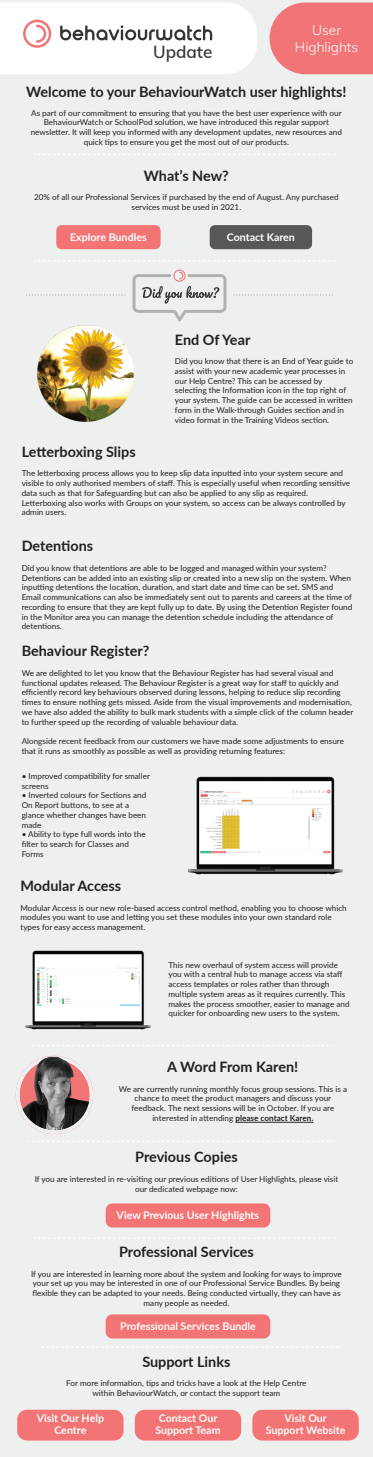
<style>
.page{position:relative;width:373px;height:1457px;background:#fff}
.page>*{position:absolute;margin:0;border:0;box-sizing:border-box;transform-origin:0 0}
.t1{font:600 17.06px "Muli";color:#363534}
.t2{font:700 14.38px "Lato";color:#231f20}
.t3{font:300 13.69px/16.4px "Muli";color:#fff;text-align:center}
.t4{font:700 10.62px/11.9px "Lato";color:#fff;text-align:center}
.t5{font:8.12px/9.8px "Lato";color:#231f20}
.s1{font-weight:700}
</style>
<div class="page">
<div style="left:0;top:0;width:372px;height:1456px;background:#eef0f0"></div>
<svg style="left:269px;top:2px;width:103px;height:72px;background:#f07e80"></svg>
<svg style="left:0;top:2px;width:257px;height:72px;background:#f5f3f3"></svg>
<svg style="left:34px;top:154px;width:301px;height:1px"></svg>
<svg style="left:38px;top:260px;width:297px;height:1px"></svg>
<svg style="left:28px;top:1045px;width:301px;height:1px"></svg>
<svg style="left:42px;top:1346px;width:296px;height:1px"></svg>
<img style="left:15px;top:1055px;width:78px;height:79px">
<div style="left:17px;top:1409px;width:106px;height:31px;background:#f27475;border-radius:10px"></div>
<div style="left:134px;top:1409px;width:107px;height:31px;background:#f27475;border-radius:10px"></div>
<div style="left:105px;top:1203px;width:165px;height:24px;background:#f27475;border-radius:7px"></div>
<div style="left:105px;top:1314px;width:165px;height:24px;background:#f27475;border-radius:7px"></div>
<div style="left:252px;top:1409px;width:106px;height:31px;background:#f27475;border-radius:10px"></div>
<svg style="left:132px;top:269px;width:94px;height:52px"></svg>
<svg style="left:29px;top:294px;width:97px;height:1px"></svg>
<svg style="left:233px;top:294px;width:97px;height:1px"></svg>
<div style="left:56px;top:225px;width:104px;height:24px;background:#f27475;border-radius:5px"></div>
<div style="left:209px;top:225px;width:102px;height:24px;background:#575755;border-radius:5px"></div>
<img style="left:37px;top:325px;width:97px;height:97px">
<img style="left:187px;top:776px;width:156px;height:99px">
<img style="left:25px;top:950px;width:126px;height:80px">
<hr style="left:235px;top:1121px;width:78px;height:1px;background:#231f20">
<h3 class="t3" style="left:294px;top:21px;width:65px">User<br>Highlights</h3>
<h1 class="t1" style="left:153px;top:40px;width:61px">Update</h1>
<h2 class="t2" style="left:26px;top:81px;width:321px">Welcome to your BehaviourWatch user highlights!</h2>
<p class="t5" style="left:31px;top:108px;width:312px;text-align:center">As part of our commitment to ensuring that you have the best user experience with our BehaviourWatch or SchoolPod solution, we have introduced this regular support newsletter. It will keep you informed with any development updates, new resources and quick tips to ensure you get the most out of our products.</p>
<h2 class="t2" style="left:143px;top:165px;width:86px">What’s New?</h2>
<p class="t5" style="left:34px;top:192px;width:305px;text-align:center">20% of all our Professional Services if purchased by the end of August. Any purchased services must be used in 2021.</p>
<h3 class="t4" style="left:70px;top:230px;width:78px">Explore Bundles</h3>
<h3 class="t4" style="left:226px;top:230px;width:70px">Contact Karen</h3>
<h2 class="t2" style="left:175px;top:329px;width:77px">End Of Year</h2>
<p class="t5" style="left:175px;top:356px;width:179px">Did you know that there is an End of Year guide to assist with your new academic year processes in our Help Centre? This can be accessed by selecting the Information icon in the top right of your system. The guide can be accessed in written form in the Walk-through Guides section and in video format in the Training Videos section.</p>
<h2 class="t2" style="left:22px;top:441px;width:115px">Letterboxing Slips</h2>
<p class="t5" style="left:22px;top:468px;width:329px">The letterboxing process allows you to keep slip data inputted into your system secure and visible to only authorised members of staff. This is especially useful when recording sensitive data such as that for Safeguarding but can also be applied to any slip as required.<br>Letterboxing also works with Groups on your system, so access can be always controlled by admin users.</p>
<h2 class="t2" style="left:22px;top:535px;width:73px">Detentions</h2>
<p class="t5" style="left:22px;top:562px;width:331px">Did you know that detentions are able to be logged and managed within your system?<br>Detentions can be added into an existing slip or created into a new slip on the system. When inputting detentions the location, duration, and start date and time can be set. SMS and Email communications can also be immediately sent out to parents and careers at the time of recording to ensure that they are kept fully up to date. By using the Detention Register found in the Monitor area you can manage the detention schedule including the attendance of detentions.</p>
<h2 class="t2" style="left:22px;top:640px;width:129px">Behaviour Register?</h2>
<p class="t5" style="left:22px;top:667px;width:333px">We are delighted to let you know that the Behaviour Register has had several visual and functional updates released. The Behaviour Register is a great way for staff to quickly and efficiently record key behaviours observed during lessons, helping to reduce slip recording times to ensure nothing gets missed. Aside from the visual improvements and modernisation, we have also added the ability to bulk mark students with a simple click of the column header to further speed up the recording of valuable behaviour data.</p>
<p class="t5" style="left:22px;top:736px;width:323px">Alongside recent feedback from our customers we have made some adjustments to ensure that it runs as smoothly as possible as well as providing returning features:</p>
<p class="t5" style="left:22px;top:770px;width:130px">• Improved compatibility for smaller screens</p>
<p class="t5" style="left:22px;top:790px;width:126px">• Inverted colours for Sections and<br>On Report buttons, to see at a glance whether changes have been made</p>
<p class="t5" style="left:22px;top:829px;width:125px">• Ability to type full words into the filter to search for Classes and<br>Forms</p>
<h2 class="t2" style="left:20px;top:875px;width:102px">Modular Access</h2>
<p class="t5" style="left:20px;top:902px;width:327px">Modular Access is our new role-based access control method, enabling you to choose which modules you want to use and letting you set these modules into your own standard role types for easy access management.</p>
<p class="t5" style="left:168px;top:959px;width:182px">This new overhaul of system access will provide you with a central hub to manage access via staff access templates or roles rather than through multiple system areas as it requires currently. This makes the process smoother, easier to manage and quicker for onboarding new users to the system.</p>
<h2 class="t2" style="left:167px;top:1056px;width:132px">A Word From Karen!</h2>
<p class="t5" style="left:118px;top:1083px;width:229px;text-align:center">We are currently running monthly focus group sessions. This is a chance to meet the product managers and discuss your feedback. The next sessions will be in October. If you are interested in attending <span class="s1">please contact Karen.</span></p>
<h2 class="t2" style="left:135px;top:1146px;width:104px">Previous Copies</h2>
<p class="t5" style="left:35px;top:1173px;width:304px;text-align:center">If you are interested in re-visiting our previous editions of User Highlights, please visit our dedicated webpage now:</p>
<h3 class="t4" style="left:116px;top:1208px;width:144px">View Previous User Highlights</h3>
<h2 class="t2" style="left:119px;top:1241px;width:136px">Professional Services</h2>
<p class="t5" style="left:31px;top:1268px;width:311px;text-align:center">If you are interested in learning more about the system and looking for ways to improve your set up you may be interested in one of our Professional Service Bundles. By being flexible they can be adapted to your needs. Being conducted virtually, they can have as many people as needed.</p>
<h3 class="t4" style="left:120px;top:1319px;width:137px">Professional Services Bundle</h3>
<h2 class="t2" style="left:142px;top:1350px;width:89px">Support Links</h2>
<p class="t5" style="left:66px;top:1377px;width:241px;text-align:center">For more information, tips and tricks have a look at the Help Centre within BehaviourWatch, or contact the support team</p>
<h3 class="t4" style="left:37px;top:1411px;width:69px">Visit Our Help<br>Centre</h3>
<h3 class="t4" style="left:155px;top:1411px;width:67px">Contact Our<br>Support Team</h3>
<h3 class="t4" style="left:265px;top:1411px;width:81px">Visit Our<br>Support Website</h3>
</div>
